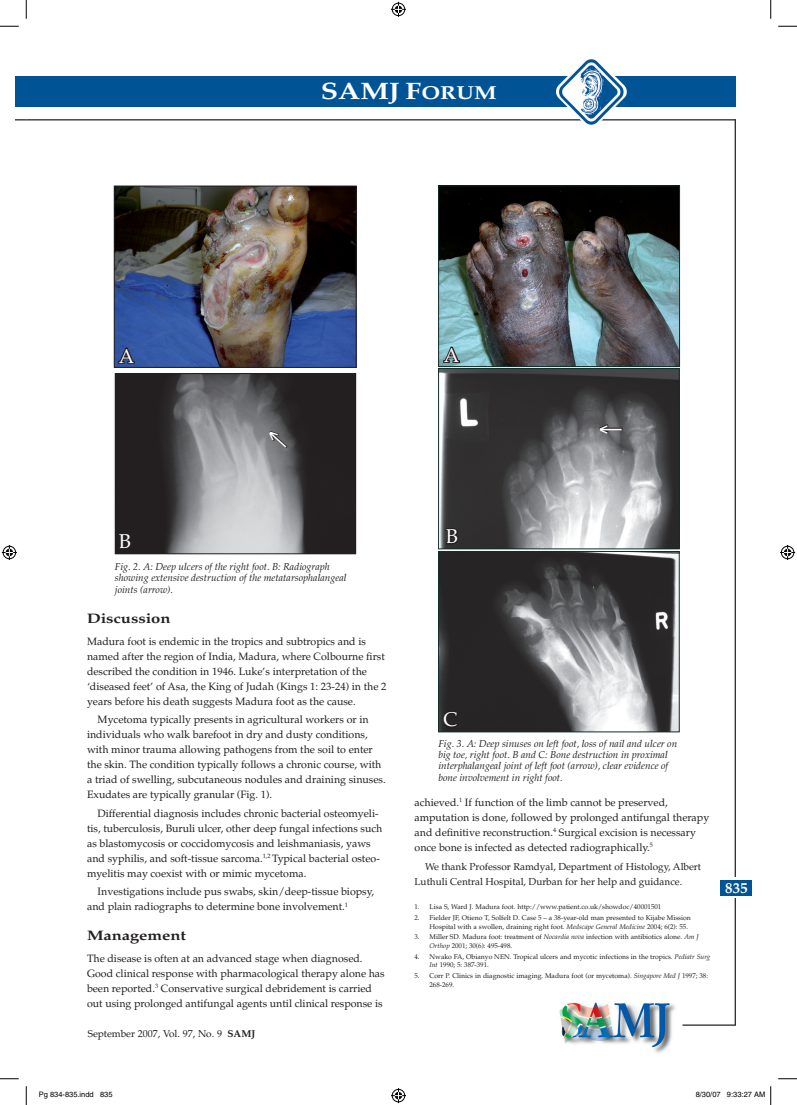
<style>
.page{position:relative;width:797px;height:1105px;background:#fff}
.page>*{position:absolute;margin:0;border:0;box-sizing:border-box;transform-origin:0 0}
.t1{font:700 23.75px "Palatino";color:#fff;scale:1.2 1}
.t2{font:19.88px "Palatino";color:#fff}
.t3{font:700 15px "Palatino";color:#fff}
.t4{font:700 13.75px "Palatino";color:#231f20;scale:1.2 1}
.t5{font:10.62px/15px "Palatino";color:#231f20}
.t6{font:italic 10px/11.2px "Palatino";color:#231f20}
.t7{font:10px/15px "Palatino";color:#231f20}
.t8{font:7.5px "Helvetica";color:#000}
.t9{font:6.88px/8.8px "Palatino";color:#231f20}
.s1{font-size:18.75px}
.s2{font-weight:700}
.s3{font-style:italic}
</style>
<div class="page">
<div style="left:16px;top:77px;width:10px;height:30px;background:#005495"></div>
<hr style="left:734px;top:119px;width:2px;height:906px;background:#231f20">
<div style="left:723px;top:877px;width:23px;height:21px;background:#fff"></div>
<hr style="left:682px;top:1024px;width:53px;height:2px;background:#231f20">
<div style="left:26px;top:77px;width:709px;height:30px;background:#005495"></div>
<hr style="left:26px;top:119px;width:709px;height:1px;background:#231f20">
<img style="left:556px;top:59px;width:70px;height:66px">
<div style="left:719px;top:880px;width:32px;height:16px;background:#005495"></div>
<img style="left:116px;top:188px;width:238px;height:178px">
<div style="left:114px;top:186px;width:242px;height:182px;border:1px solid #231f20"></div>
<img style="left:117px;top:375px;width:237px;height:177px">
<div style="left:115px;top:373px;width:241px;height:181px;border:1px solid #231f20"></div>
<svg style="left:117px;top:346px;width:19px;height:19px"></svg>
<svg style="left:114px;top:531px;width:18px;height:19px"></svg>
<img style="left:438px;top:188px;width:241px;height:359px">
<div style="left:438px;top:186px;width:241px;height:181px;border:1px solid #112e2a"></div>
<svg style="left:442px;top:345px;width:19px;height:19px"></svg>
<img style="left:440px;top:553px;width:237px;height:177px">
<div style="left:438px;top:551px;width:241px;height:181px;border:1px solid #112e2a"></div>
<svg style="left:441px;top:710px;width:19px;height:19px"></svg>
<div style="left:438px;top:368px;width:241px;height:181px;border:1px solid #112e2a"></div>
<svg style="left:438px;top:527px;width:21px;height:19px"></svg>
<img style="left:559px;top:1002px;width:117px;height:51px">
<svg style="left:0;top:25px;width:19px;height:2px"></svg>
<svg style="left:778px;top:25px;width:19px;height:2px"></svg>
<svg style="left:0;top:1078px;width:19px;height:1px"></svg>
<svg style="left:778px;top:1078px;width:19px;height:1px"></svg>
<svg style="left:25px;top:0;width:2px;height:19px"></svg>
<svg style="left:25px;top:1086px;width:2px;height:19px"></svg>
<svg style="left:770px;top:0;width:1px;height:19px"></svg>
<svg style="left:391px;top:2px;width:15px;height:15px"></svg>
<svg style="left:391px;top:1088px;width:15px;height:15px"></svg>
<svg style="left:2px;top:545px;width:15px;height:15px"></svg>
<svg style="left:780px;top:545px;width:15px;height:15px"></svg>
<svg style="left:770px;top:1086px;width:1px;height:19px"></svg>
<svg style="left:267px;top:429px;width:22px;height:21px"></svg>
<svg style="left:596px;top:423px;width:27px;height:12px"></svg>
<h2 class="t2" style="left:119px;top:344px;width:17px">A</h2>
<h1 class="t1" style="left:321px;top:76px;width:148px">SAMJ F<span class="s1">ORUM</span></h1>
<h2 class="t2" style="left:444px;top:343px;width:17px">A</h2>
<h2 class="t2" style="left:119px;top:529px;width:14px">B</h2>
<p class="t6" style="left:115px;top:561px;width:233px">Fig. 2. A: Deep ulcers of the right foot. B: Radiograph showing extensive destruction of the metatarsophalangeal joints (arrow).</p>
<p class="t4" style="left:87px;top:609px;width:71px">Discussion</p>
<p class="t5" style="left:87px;top:634px;width:301px">Madura foot is endemic in the tropics and subtropics and is named after the region of India, Madura, where Colbourne first described the condition in 1946. Luke’s interpretation of the ‘diseased feet’ of Asa, the King of Judah (Kings 1: 23-24) in the 2 years before his death suggests Madura foot as the cause.</p>
<p class="t5" style="left:87px;top:712px;width:300px;text-indent:11px">Mycetoma typically presents in agricultural workers or in individuals who walk barefoot in dry and dusty conditions, with minor trauma allowing pathogens from the soil to enter the skin. The condition typically follows a chronic course, with a triad of swelling, subcutaneous nodules and draining sinuses.<br>Exudates are typically granular (Fig. 1).</p>
<p class="t5" style="left:87px;top:806px;width:297px;text-indent:11px">Differential diagnosis includes chronic bacterial osteomyeli&shy;tis, tuberculosis, Buruli ulcer, other deep fungal infections such as blastomycosis or coccidomycosis and leishmaniasis, yaws and syphilis, and soft-tissue sarcoma.<sup>1,2</sup> Typical bacterial osteo&shy;myelitis may coexist with or mimic mycetoma.</p>
<p class="t5" style="left:87px;top:884px;width:289px;text-indent:11px">Investigations include pus swabs, skin/deep-tissue biopsy, and plain radiographs to determine bone involvement.<sup>1</sup></p>
<p class="t4" style="left:87px;top:926px;width:84px">Management</p>
<p class="t5" style="left:87px;top:951px;width:299px">The disease is often at an advanced stage when diagnosed.<br>Good clinical response with pharmacological therapy alone has been reported.<sup>3</sup> Conservative surgical debridement is carried out using prolonged antifungal agents until clinical response is</p>
<p class="t7" style="left:88px;top:1026px;width:150px">March 2005, Vol. 95, No. 3 <span class="s2">SAMJ</span></p>
<p class="t7" style="left:88px;top:1026px;width:169px">September 2007, Vol. 97, No. 9 <span class="s2">SAMJ</span></p>
<h2 class="t2" style="left:446px;top:525px;width:14px">B</h2>
<h2 class="t2" style="left:443px;top:708px;width:16px">C</h2>
<p class="t6" style="left:438px;top:738px;width:240px">Fig. 3. A: Deep sinuses on left foot, loss of nail and ulcer on big toe, right foot. B and C: Bone destruction in proximal interphalangeal joint of left foot (arrow), clear evidence of bone involvement in right foot.</p>
<p class="t5" style="left:414px;top:795px;width:296px">achieved.<sup>1</sup> If function of the limb cannot be preserved, amputation is done, followed by prolonged antifungal therapy and definitive reconstruction.<sup>4</sup> Surgical excision is necessary once bone is infected as detected radiographically.<sup>5</sup></p>
<p class="t7" style="left:414px;top:859px;width:288px;text-indent:11px">We thank Professor Ramdyal, Department of Histology, Albert<br>Luthuli Central Hospital, Durban for her help and guidance.</p>
<p class="t9" style="left:414px;top:903px;width:248px">1. Lisa S, Ward J. Madura foot. http://www.patient.co.uk/showdoc/40001501</p>
<p class="t9" style="left:429px;top:913px;width:263px;text-indent:-15px">2. Fielder JF, Otieno T, Solfelt D. Case 5 – a 38-year-old man presented to Kijabe Mission<br>Hospital with a swollen, draining right foot. <span class="s3">Medscape General Medicine</span> 2004; 6(2): 55.</p>
<p class="t9" style="left:429px;top:933px;width:270px;text-indent:-15px">3. Miller SD. Madura foot: treatment of <span class="s3">Nocardia nova</span> infection with antibiotics alone. <span class="s3">Am J<br>Orthop</span> 2001; 30(6): 495-498.</p>
<p class="t9" style="left:429px;top:952px;width:282px;text-indent:-15px">4. Nwako FA, Obianyo NEN. Tropical ulcers and mycotic infections in the tropics. <span class="s3">Pediatr Surg<br>Int</span> 1990; 5: 387-391.</p>
<p class="t9" style="left:429px;top:971px;width:280px;text-indent:-15px">5. Corr P. Clinics in diagnostic imaging. Madura foot (or mycetoma). <span class="s3">Singapore Med J</span> 1997; 38:<br>268-269.</p>
<h3 class="t3" style="left:725px;top:878px;width:24px">835</h3>
<p class="t8" style="left:39px;top:1090px;width:75px">Pg 834-835.indd 835</p>
<p class="t8" style="left:695px;top:1090px;width:71px">8/30/07 9:33:27 AM</p>
</div>
